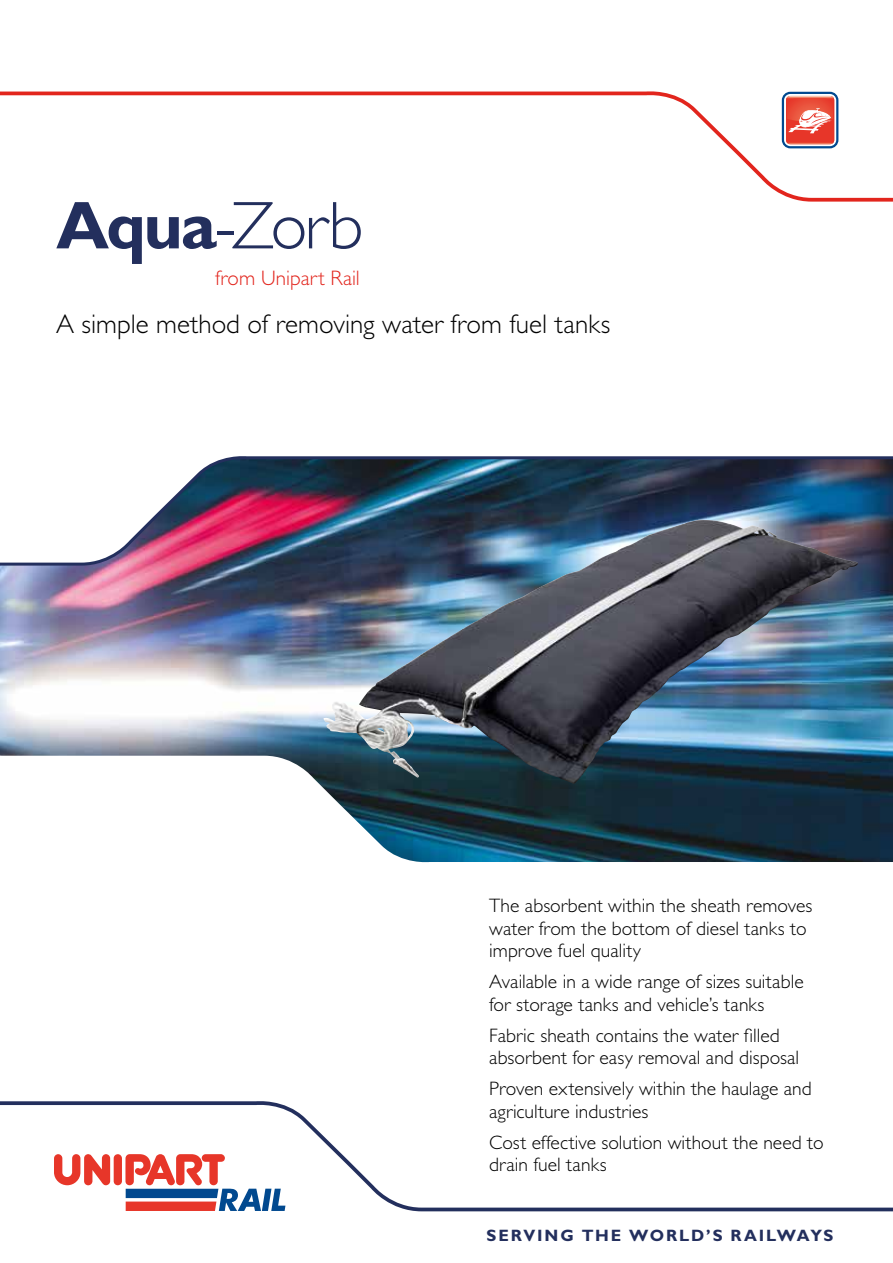
<style>
.page{position:relative;width:893px;height:1263px;background:#fff}
.page>*{position:absolute;margin:0;border:0;box-sizing:border-box;transform-origin:0 0}
.t1{font:300 67.8px "Gill Sans";color:#232f5d}
.t2{font:300 27px "Gill Sans";letter-spacing:.005em;color:#000}
.t3{font:300 21px "Gill Sans";letter-spacing:.005em;color:#e2251d}
.t4{font:300 19.5px/22.5px "Gill Sans";letter-spacing:.005em;color:#000}
.t5{font:700 16.5px "Gill Sans";letter-spacing:.11em;color:#232f5d}
.s1{font-weight:700}
</style>
<div class="page">
<svg style="left:0;top:1101px;width:893px;height:111px"></svg>
<svg style="left:0;top:91px;width:893px;height:111px"></svg>
<img style="left:0;top:567px;width:893px;height:296px">
<img style="left:0;top:456px;width:893px;height:111px">
<div style="left:782px;top:92px;width:56px;height:56px;border:2px solid #01498f;border-radius:7px"></div>
<div style="left:786px;top:96px;width:48px;height:48px;background:#e73629;border-radius:4px"></div>
<svg style="left:786px;top:141px;width:48px;height:3px"></svg>
<svg style="left:786px;top:96px;width:48px;height:37px"></svg>
<img style="left:323px;top:520px;width:376px;height:258px">
<h1 class="t1" style="left:56px;top:188px;width:309px"><span class="s1">Aqua</span>-Zorb</h1>
<p class="t3" style="left:215px;top:266px;width:146px">from Unipart Rail</p>
<h2 class="t2" style="left:56px;top:309px;width:556px">A simple method of removing water from fuel tanks</h2>
<p class="t4" style="left:489px;top:894px;width:325px">The absorbent within the sheath removes water from the bottom of diesel tanks to improve fuel quality</p>
<p class="t4" style="left:489px;top:970px;width:316px">Available in a wide range of sizes suitable for storage tanks and vehicle’s tanks</p>
<p class="t4" style="left:489px;top:1024px;width:312px">Fabric sheath contains the water filled absorbent for easy removal and disposal</p>
<p class="t4" style="left:489px;top:1077px;width:324px">Proven extensively within the haulage and agriculture industries</p>
<p class="t4" style="left:489px;top:1131px;width:336px">Cost effective solution without the need to drain fuel tanks</p>
<p class="t5" style="left:486px;top:1225px;width:348px">SERVING THE WORLD’S RAILWAYS</p>
</div>
